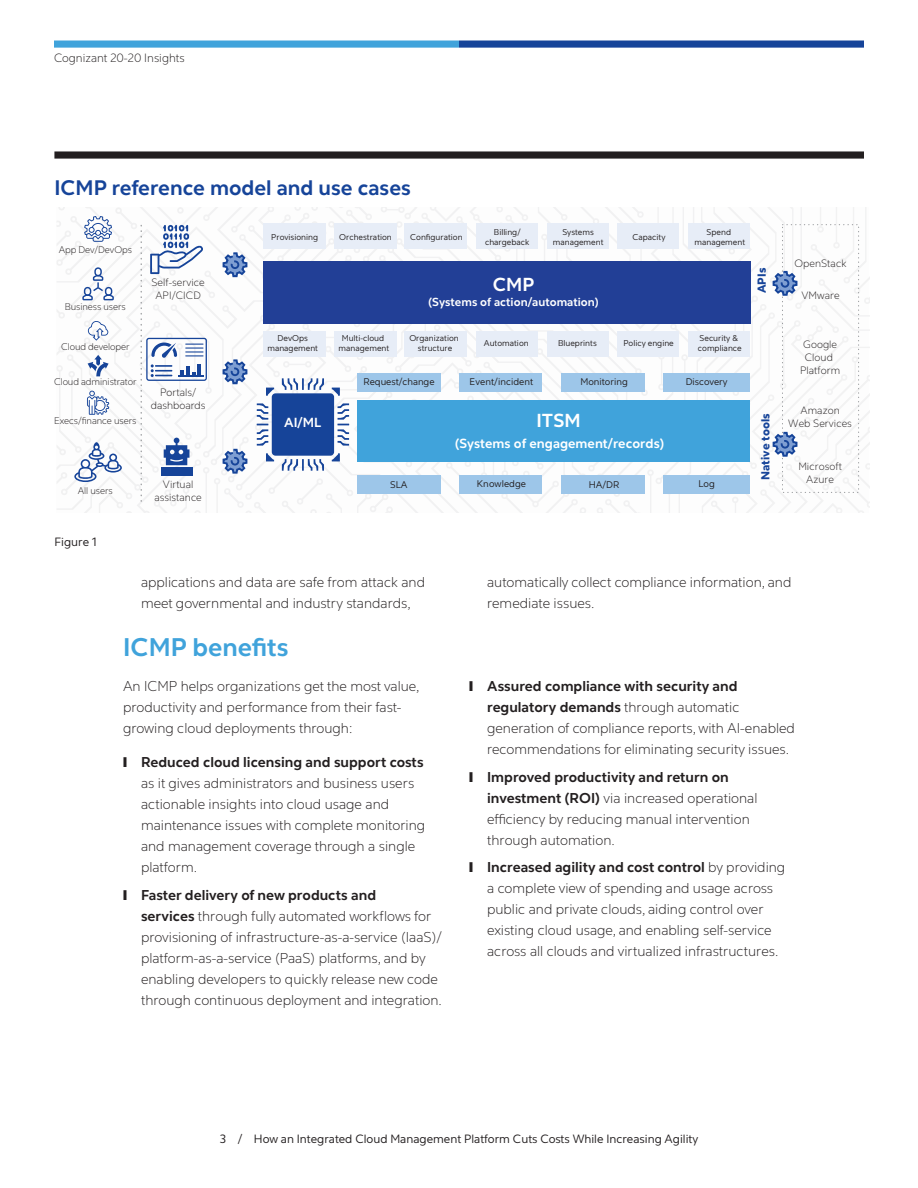
<style>
.page{position:relative;width:918px;height:1188px;background:#fff}
.page>*{position:absolute;margin:0;border:0;box-sizing:border-box;transform-origin:0 0}
.Heading_1_-_17_19{font:700 25.5px "Cognizant Sans";color:#40a3db}
.Chart_title_14_18{font:700 21px "Cognizant Sans";color:#164499}
.t1{font:700 18.75px "Cognizant Sans";color:#fff}
.Body_9_5_14{font:300 14.25px/21px "Cognizant Sans";color:#231f20}
.t2{font:700 13.2px "Cognizant Sans";color:#fff}
.Figure___8_11{font:12px "Cognizant Sans";color:#231f20}
.t3{font:300 12px "Cognizant Sans";color:#231f20}
.t4{font:700 11.7px "Cognizant Sans";color:#fff}
.t5{font:800 11.7px "Cognizant Sans";color:#164499}
.t6{font:300 10.65px/12.8px "Cognizant Sans";letter-spacing:.005em;color:#231f20;text-align:center}
.t7{font:300 9.75px "Cognizant Sans";letter-spacing:-.01em;color:#231f20}
.t8{font:9.75px "Cognizant Sans";color:#231f20}
.t9{font:8.4px/10.2px "Cognizant Sans";color:#231f20;text-align:center}
.s1{font-weight:700}
</style>
<div class="page">
<svg style="left:57px;top:207px;width:812px;height:305px"></svg>
<div style="left:459px;top:40px;width:405px;height:8px;background:#164499"></div>
<div style="left:54px;top:40px;width:405px;height:8px;background:#40a3db"></div>
<div style="left:263px;top:261px;width:487px;height:62px;background:#223f96"></div>
<div style="left:358px;top:400px;width:392px;height:61px;background:#40a3db"></div>
<div style="left:357px;top:475px;width:84px;height:19px;background:#9dc6e9"></div>
<div style="left:460px;top:475px;width:82px;height:19px;background:#9dc6e9"></div>
<div style="left:561px;top:475px;width:84px;height:19px;background:#9dc6e9"></div>
<div style="left:664px;top:475px;width:86px;height:19px;background:#9dc6e9"></div>
<div style="left:357px;top:374px;width:84px;height:18px;background:#9dc6e9"></div>
<div style="left:460px;top:374px;width:82px;height:18px;background:#9dc6e9"></div>
<div style="left:561px;top:374px;width:84px;height:18px;background:#9dc6e9"></div>
<div style="left:664px;top:374px;width:86px;height:18px;background:#9dc6e9"></div>
<div style="left:263px;top:223px;width:62px;height:26px;background:#e7edf7"></div>
<div style="left:334px;top:223px;width:62px;height:26px;background:#e7edf7"></div>
<div style="left:405px;top:223px;width:62px;height:26px;background:#e7edf7"></div>
<div style="left:476px;top:223px;width:61px;height:26px;background:#e7edf7"></div>
<div style="left:547px;top:223px;width:61px;height:26px;background:#e7edf7"></div>
<div style="left:618px;top:223px;width:61px;height:26px;background:#e7edf7"></div>
<div style="left:689px;top:223px;width:61px;height:26px;background:#e7edf7"></div>
<div style="left:263px;top:331px;width:62px;height:26px;background:#e7edf7"></div>
<div style="left:334px;top:331px;width:62px;height:26px;background:#e7edf7"></div>
<div style="left:405px;top:331px;width:62px;height:26px;background:#e7edf7"></div>
<div style="left:476px;top:331px;width:61px;height:26px;background:#e7edf7"></div>
<div style="left:547px;top:331px;width:61px;height:26px;background:#e7edf7"></div>
<div style="left:618px;top:331px;width:61px;height:26px;background:#e7edf7"></div>
<div style="left:689px;top:331px;width:61px;height:26px;background:#e7edf7"></div>
<svg style="left:255px;top:377px;width:96px;height:95px"></svg>
<svg style="left:141px;top:225px;width:66px;height:276px"></svg>
<svg style="left:772px;top:431px;width:26px;height:27px"></svg>
<svg style="left:772px;top:270px;width:26px;height:27px"></svg>
<svg style="left:222px;top:448px;width:26px;height:27px"></svg>
<svg style="left:222px;top:251px;width:26px;height:27px"></svg>
<svg style="left:222px;top:358px;width:26px;height:27px"></svg>
<div style="left:94px;top:267px;width:8px;height:9px;border:1px solid #164499;border-radius:3px"></div>
<svg style="left:82px;top:276px;width:33px;height:25px"></svg>
<svg style="left:88px;top:321px;width:20px;height:20px"></svg>
<svg style="left:84px;top:216px;width:28px;height:26px"></svg>
<svg style="left:74px;top:442px;width:48px;height:40px"></svg>
<svg style="left:87px;top:391px;width:22px;height:24px"></svg>
<svg style="left:88px;top:355px;width:21px;height:21px"></svg>
<div style="left:54px;top:151px;width:810px;height:8px;background:#231f20"></div>
<p class="t3" style="left:54px;top:51px;width:132px">Cognizant 20-20 Insights</p>
<p class="Chart_title_14_18" style="left:54px;top:174px;width:358px">ICMP reference model and use cases</p>
<p class="t7" style="left:59px;top:244px;width:75px">App Dev/DevOps</p>
<p class="t7" style="left:65px;top:301px;width:62px">Business users</p>
<p class="t7" style="left:61px;top:341px;width:70px">Cloud developer</p>
<p class="t7" style="left:54px;top:376px;width:84px">Cloud administrator</p>
<p class="t7" style="left:54px;top:415px;width:84px">Execs/finance users</p>
<p class="t6" style="left:151px;top:276px;width:55px">Self-service<br>API/CICD</p>
<p class="t6" style="left:151px;top:386px;width:56px">Portals/ dashboards</p>
<p class="t7" style="left:78px;top:485px;width:36px">All users</p>
<p class="Figure___8_11" style="left:54px;top:535px;width:44px">Figure 1</p>
<p class="t6" style="left:154px;top:479px;width:49px">Virtual assistance</p>
<p class="t9" style="left:271px;top:232px;width:48px">Provisioning</p>
<p class="t9" style="left:339px;top:232px;width:54px">Orchestration</p>
<p class="t9" style="left:410px;top:232px;width:54px">Configuration</p>
<p class="t9" style="left:485px;top:227px;width:46px">Billing/ chargeback</p>
<p class="t9" style="left:553px;top:227px;width:52px">Systems management</p>
<p class="t9" style="left:633px;top:232px;width:34px">Capacity</p>
<p class="t9" style="left:694px;top:227px;width:52px">Spend management</p>
<p class="t1" style="left:493px;top:273px;width:43px">CMP</p>
<p class="t4" style="left:428px;top:295px;width:172px">(Systems of action/automation)</p>
<p class="t9" style="left:267px;top:333px;width:52px">DevOps management</p>
<p class="t9" style="left:339px;top:333px;width:52px">Multi-cloud management</p>
<p class="t9" style="left:409px;top:333px;width:51px">Organization structure</p>
<p class="t9" style="left:484px;top:338px;width:46px">Automation</p>
<p class="t9" style="left:558px;top:338px;width:40px">Blueprints</p>
<p class="t9" style="left:623px;top:338px;width:52px">Policy engine</p>
<p class="t9" style="left:698px;top:333px;width:45px;text-align:left">Security &amp; compliance</p>
<p class="t2" style="left:284px;top:414px;width:39px">AI/ML</p>
<p class="t8" style="left:363px;top:376px;width:73px">Request/change</p>
<p class="t8" style="left:470px;top:376px;width:65px">Event/incident</p>
<p class="t8" style="left:580px;top:376px;width:49px">Monitoring</p>
<p class="t8" style="left:686px;top:376px;width:43px">Discovery</p>
<p class="t1" style="left:536px;top:409px;width:46px">ITSM</p>
<p class="t2" style="left:455px;top:435px;width:211px">(Systems of engagement/records)</p>
<p class="t8" style="left:390px;top:479px;width:19px">SLA</p>
<p class="t8" style="left:477px;top:478px;width:51px">Knowledge</p>
<p class="t8" style="left:589px;top:479px;width:32px">HA/DR</p>
<p class="t8" style="left:698px;top:478px;width:18px">Log</p>
<p class="t5" style="left:754px;top:293px;width:27px;rotate:-90deg">APIs</p>
<p class="t5" style="left:757px;top:480px;width:68px;rotate:-90deg">Native tools</p>
<p class="t6" style="left:794px;top:258px;width:54px">OpenStack</p>
<p class="t6" style="left:801px;top:289px;width:40px">VMware</p>
<p class="t6" style="left:800px;top:338px;width:42px">Google<br>Cloud<br>Platform</p>
<p class="t6" style="left:788px;top:404px;width:65px">Amazon<br>Web Services</p>
<p class="t6" style="left:798px;top:460px;width:45px">Microsoft<br>Azure</p>
<p class="Body_9_5_14" style="left:141px;top:571px;width:286px">applications and data are safe from attack and meet governmental and industry standards,</p>
<p class="Body_9_5_14" style="left:487px;top:571px;width:306px">automatically collect compliance information, and remediate issues.</p>
<p class="Heading_1_-_17_19" style="left:123px;top:631px;width:167px">ICMP benefits</p>
<p class="Body_9_5_14" style="left:123px;top:676px;width:298px">An ICMP helps organizations get the most value, productivity and performance from their fast&shy;growing cloud deployments through:</p>
<p class="Body_9_5_14" style="left:141px;top:752px;width:286px;text-indent:-18px">❙ <span class="s1">Reduced cloud licensing and support costs </span>as it gives administrators and business users actionable insights into cloud usage and maintenance issues with complete monitoring and management coverage through a single platform.</p>
<p class="Body_9_5_14" style="left:141px;top:885px;width:303px;text-indent:-18px">❙ <span class="s1">Faster delivery of new products and<br>services</span> through fully automated workflows for provisioning of infrastructure-as-a-service (IaaS)/ platform-as-a-service (PaaS) platforms, and by enabling developers to quickly release new code through continuous deployment and integration.</p>
<p class="Body_9_5_14" style="left:487px;top:676px;width:309px;text-indent:-18px">❙ <span class="s1">Assured compliance with security and regulatory demands</span> through automatic generation of compliance reports, with AI-enabled recommendations for eliminating security issues.</p>
<p class="Body_9_5_14" style="left:487px;top:766px;width:272px;text-indent:-18px">❙ <span class="s1">Improved productivity and return on investment (ROI)</span> via increased operational efficiency by reducing manual intervention through automation.</p>
<p class="Body_9_5_14" style="left:487px;top:857px;width:300px;text-indent:-18px">❙ <span class="s1">Increased agility and cost control</span> by providing a complete view of spending and usage across public and private clouds, aiding control over existing cloud usage, and enabling self-service across all clouds and virtualized infrastructures.</p>
<p class="Figure___8_11" style="left:220px;top:1132px;width:480px">3 / How an Integrated Cloud Management Platform Cuts Costs While Increasing Agility</p>
</div>
